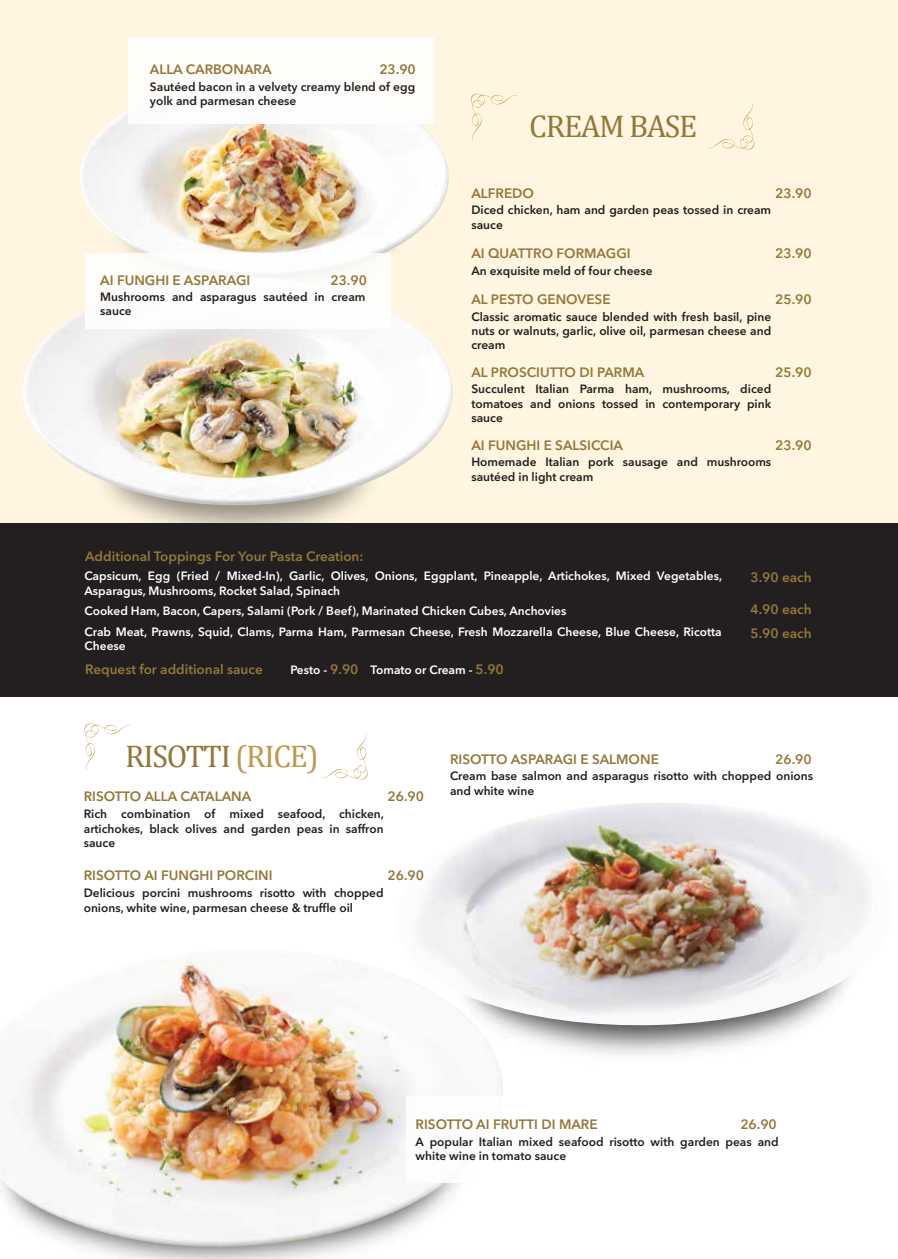
<style>
.page{position:relative;width:898px;height:1259px;background:#fff}
.page>*{position:absolute;margin:0;border:0;box-sizing:border-box;transform-origin:0 0}
.t1{font:31.5px "Cambria";letter-spacing:-.04em;color:#93783a}
.t2{font:600 13.5px/23.4px "Avenir Next LT Pro";color:#93783a}
.t3{font:600 12px/14.4px "Avenir Next LT Pro";color:#231f20}
.t4{font:600 12px/14.4px "Avenir Next LT Pro";color:#fff}
.s1{font-size:13.5px;color:#93783a}
.s2{color:#bd9a4d}
</style>
<div class="page">
<div style="left:0;top:0;width:897px;height:643px;background:#fff5e0"></div>
<img style="left:420px;top:803px;width:458px;height:226px">
<img style="left:0;top:949px;width:506px;height:302px">
<svg style="left:84px;top:723px;width:47px;height:47px"></svg>
<svg style="left:321px;top:733px;width:47px;height:47px"></svg>
<svg style="left:471px;top:93px;width:46px;height:47px"></svg>
<svg style="left:708px;top:103px;width:46px;height:47px"></svg>
<img style="left:80px;top:77px;width:368px;height:200px">
<img style="left:22px;top:277px;width:430px;height:228px">
<div style="left:0;top:523px;width:897px;height:174px;background:#231f20"></div>
<div style="left:128px;top:37px;width:305px;height:86px;background:#fff"></div>
<div style="left:406px;top:1096px;width:382px;height:87px;background:#fff"></div>
<div style="left:85px;top:253px;width:305px;height:76px;background:#fff"></div>
<p class="t2" style="left:150px;top:57px;width:123px">ALLA CARBONARA</p>
<p class="t3" style="left:150px;top:79px;width:267px">Sautéed bacon in a velvety creamy blend of egg yolk and parmesan cheese</p>
<p class="t2" style="left:379px;top:57px;width:38px">23.90</p>
<p class="t2" style="left:100px;top:268px;width:151px">AI FUNGHI E ASPARAGI</p>
<p class="t2" style="left:330px;top:268px;width:38px">23.90</p>
<p class="t3" style="left:100px;top:289px;width:267px">Mushrooms and asparagus sautéed in cream sauce</p>
<p class="t2" style="left:85px;top:544px;width:280px">Additional Toppings For Your Pasta Creation:</p>
<p class="t1" style="left:529px;top:108px;width:169px">CREAM BASE</p>
<p class="t2" style="left:471px;top:181px;width:64px">ALFREDO</p>
<p class="t2" style="left:775px;top:181px;width:38px">23.90</p>
<p class="t3" style="left:471px;top:203px;width:301px">Diced chicken, ham and garden peas tossed in cream sauce</p>
<p class="t2" style="left:471px;top:241px;width:161px">AI QUATTRO FORMAGGI</p>
<p class="t2" style="left:775px;top:241px;width:38px">23.90</p>
<p class="t3" style="left:471px;top:263px;width:183px">An exquisite meld of four cheese</p>
<p class="t2" style="left:471px;top:287px;width:141px">AL PESTO GENOVESE</p>
<p class="t2" style="left:775px;top:287px;width:38px">25.90</p>
<p class="t3" style="left:471px;top:309px;width:301px;text-align:justify">Classic aromatic sauce blended with fresh basil, pine nuts or walnuts, garlic, olive oil, parmesan cheese and cream</p>
<p class="t2" style="left:471px;top:360px;width:174px">AL PROSCIUTTO DI PARMA</p>
<p class="t2" style="left:775px;top:360px;width:38px">25.90</p>
<p class="t3" style="left:471px;top:382px;width:301px;text-align:justify">Succulent Italian Parma ham, mushrooms, diced tomatoes and onions tossed in contemporary pink sauce</p>
<p class="t2" style="left:471px;top:433px;width:153px">AI FUNGHI E SALSICCIA</p>
<p class="t2" style="left:775px;top:433px;width:38px">23.90</p>
<p class="t3" style="left:471px;top:455px;width:301px">Homemade Italian pork sausage and mushrooms sautéed in light cream</p>
<p class="t4" style="left:84px;top:569px;width:638px">Capsicum, Egg (Fried / Mixed-In), Garlic, Olives, Onions, Eggplant, Pineapple, Artichokes, Mixed Vegetables,<br>Asparagus, Mushrooms, Rocket Salad, Spinach</p>
<p class="t4" style="left:84px;top:601px;width:638px;line-height:20.4px">Cooked Ham, Bacon, Capers, Salami (Pork / Beef), Marinated Chicken Cubes, Anchovies<br>Crab Meat, Prawns, Squid, Clams, Parma Ham, Parmesan Cheese, Fresh Mozzarella Cheese, Blue Cheese, Ricotta</p>
<p class="t4" style="left:84px;top:638px;width:43px">Cheese</p>
<p class="t2" style="left:85px;top:657px;width:179px">Request for additional sauce</p>
<p class="t4" style="left:290px;top:662px;width:215px">Pesto - <span class="s1">9.90</span> Tomato or Cream - <span class="s1">5.90</span></p>
<p class="t2" style="left:750px;top:565px;width:63px">3.90 each</p>
<p class="t2" style="left:750px;top:597px;width:63px">4.90 each<br>5.90 each</p>
<p class="t1" style="left:125px;top:737px;width:195px">RISOTTI <span class="s2">(RICE)</span></p>
<p class="t2" style="left:84px;top:785px;width:169px">RISOTTO ALLA CATALANA</p>
<p class="t2" style="left:387px;top:785px;width:38px">26.90</p>
<p class="t3" style="left:84px;top:806px;width:301px;text-align:justify">Rich combination of mixed seafood, chicken, artichokes, black olives and garden peas in saffron sauce</p>
<p class="t2" style="left:84px;top:864px;width:190px">RISOTTO AI FUNGHI PORCINI</p>
<p class="t2" style="left:387px;top:864px;width:38px">26.90</p>
<p class="t3" style="left:84px;top:885px;width:301px">Delicious porcini mushrooms risotto with chopped onions, white wine, parmesan cheese &amp; truffle oil</p>
<p class="t2" style="left:450px;top:747px;width:210px">RISOTTO ASPARAGI E SALMONE</p>
<p class="t2" style="left:775px;top:747px;width:38px">26.90</p>
<p class="t3" style="left:450px;top:769px;width:364px">Cream base salmon and asparagus risotto with chopped onions and white wine</p>
<p class="t2" style="left:415px;top:1112px;width:183px">RISOTTO AI FRUTTI DI MARE</p>
<p class="t2" style="left:740px;top:1112px;width:38px">26.90</p>
<p class="t3" style="left:415px;top:1134px;width:364px">A popular Italian mixed seafood risotto with garden peas and white wine in tomato sauce</p>
</div>
